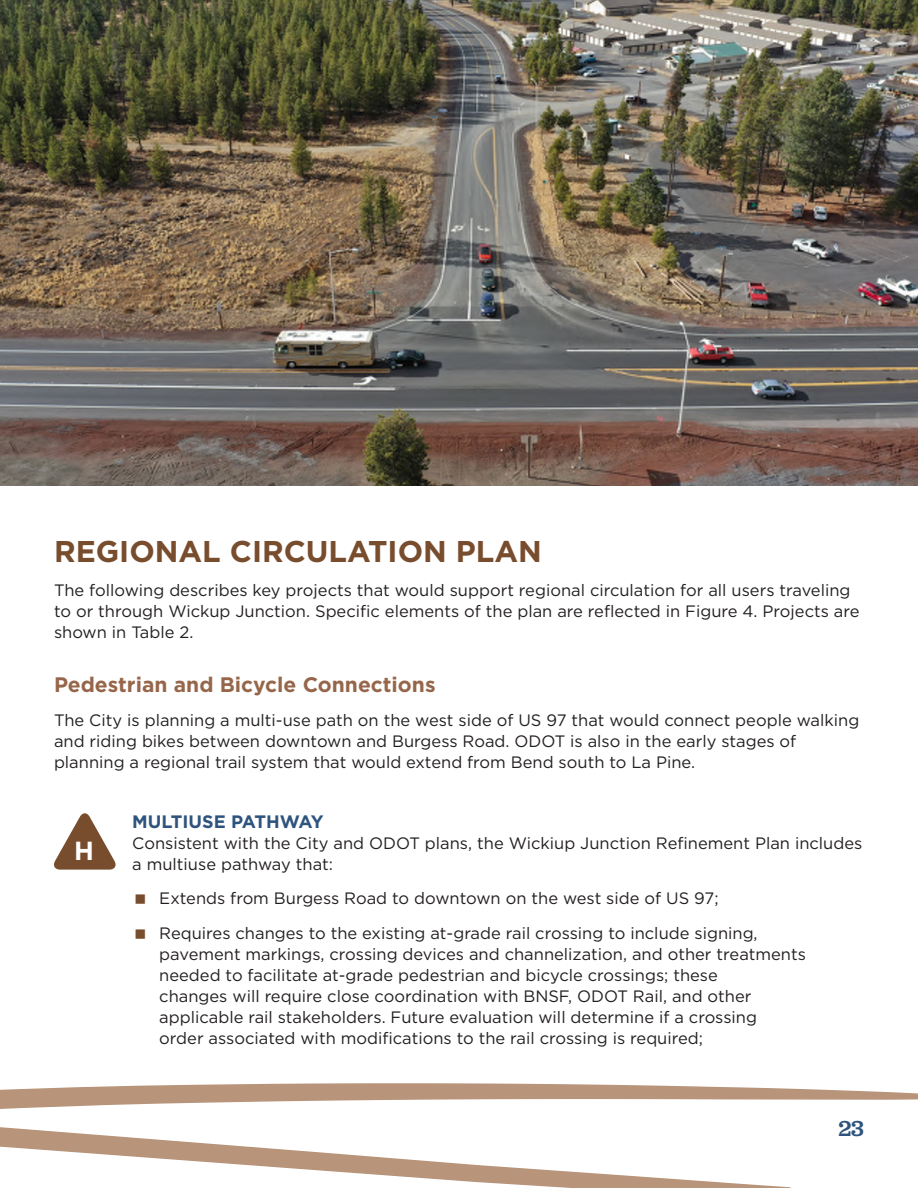
<style>
.page{position:relative;width:918px;height:1188px;background:#fff}
.page>*{position:absolute;margin:0;border:0;box-sizing:border-box;transform-origin:0 0}
.Heading_2{font:700 30px "Gotham";color:#784d2e}
.t1{font:700 26.1px "Gotham";color:#fff}
.t2{font:500 22.5px "Jubilat";color:#2e547d}
.Heading_3{font:700 21px "Gotham";color:#96664a}
.Heading_4{font:700 18px "Gotham";color:#2e547d}
.t3{font:16.5px/21px "Gotham";color:#231f20}
</style>
<div class="page">
<img style="left:0;top:0;width:918px;height:486px">
<svg style="left:54px;top:813px;width:62px;height:57px"></svg>
<svg style="left:0;top:1083px;width:918px;height:105px"></svg>
<p class="Heading_2" style="left:54px;top:531px;width:489px">REGIONAL CIRCULATION PLAN</p>
<p class="t3" style="left:54px;top:580px;width:807px">The following describes key projects that would support regional circulation for all users traveling to or through Wickup Junction. Specific elements of the plan are reflected in Figure 4. Projects are shown in Table 2.</p>
<p class="Heading_3" style="left:54px;top:670px;width:383px">Pedestrian and Bicycle Connections</p>
<p class="t3" style="left:54px;top:709px;width:807px">The City is planning a multi-use path on the west side of US 97 that would connect people walking and riding bikes between downtown and Burgess Road. ODOT is also in the early stages of planning a regional trail system that would extend from Bend south to La Pine.</p>
<p class="t1" style="left:74px;top:833px;width:21px">H</p>
<p class="Heading_4" style="left:132px;top:809px;width:193px">MULTIUSE PATHWAY</p>
<p class="t3" style="left:132px;top:832px;width:732px">Consistent with the City and ODOT plans, the Wickiup Junction Refinement Plan includes a multiuse pathway that:</p>
<p class="t3" style="left:159px;top:887px;width:561px">Extends from Burgess Road to downtown on the west side of US 97;</p>
<p class="t3" style="left:159px;top:922px;width:648px">Requires changes to the existing at-grade rail crossing to include signing, pavement markings, crossing devices and channelization, and other treatments needed to facilitate at-grade pedestrian and bicycle crossings; these<br>changes will require close coordination with BNSF, ODOT Rail, and other applicable rail stakeholders. Future evaluation will determine if a crossing<br>order associated with modifications to the rail crossing is required;</p>
<h3 class="t2" style="left:838px;top:1114px;width:27px">23</h3>
</div>
